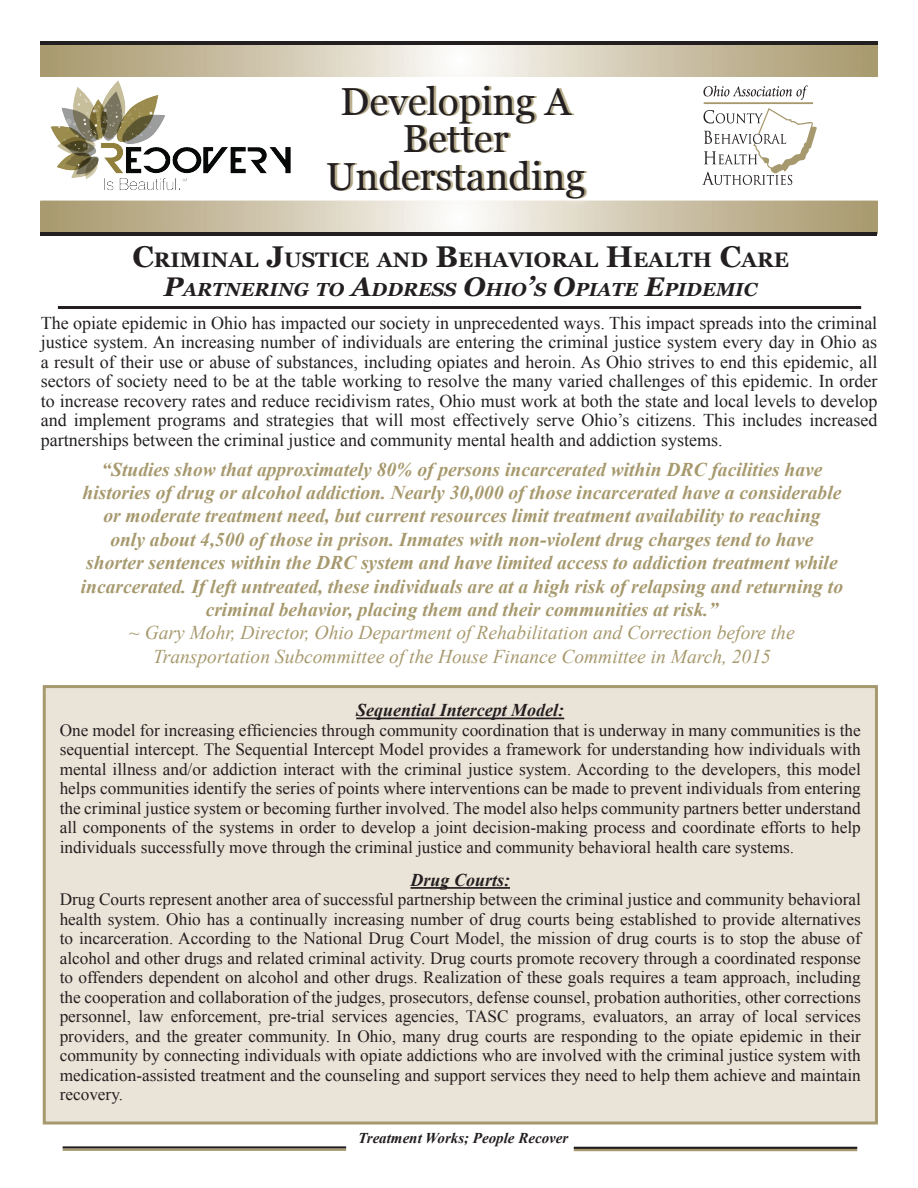
<style>
.page{position:relative;width:918px;height:1188px;background:#fff}
.page>*{position:absolute;margin:0;border:0;box-sizing:border-box;transform-origin:0 0}
.t1{font:39px/37.5px "Georgia";color:#231f20;text-align:center}
.t2{font:700 21px "Georgia";color:#231f20}
.t3{font:italic 700 19.5px/23.4px "Times New Roman";color:#a7996e;text-align:center}
.t4{font:italic 19.5px/23.4px "Times New Roman";color:#a7996e;text-align:center}
.t5{font:italic 700 18.9px "Georgia";color:#231f20}
.t6{font:18px/19.5px "Times New Roman";color:#231f20;text-align:justify}
.t7{font:italic 700 18px "Times New Roman";color:#231f20}
.t8{font:17.25px/19.5px "Times New Roman";color:#231f20;text-align:justify}
.t9{font:italic 700 15px "Times New Roman";color:#231f20}
.s1{font-size:30px}
.s2{font-size:27px}
</style>
<div class="page">
<hr style="left:63px;top:1146px;width:283px;height:3px;background:#231f20">
<hr style="left:63px;top:1149px;width:283px;height:2px;background:#a7996e">
<hr style="left:574px;top:1147px;width:283px;height:2px;background:#231f20">
<hr style="left:574px;top:1149px;width:283px;height:2px;background:#a7996e">
<div style="left:43px;top:685px;width:835px;height:440px;background:#eae4d8;border:3px solid #a7996e"></div>
<svg style="left:42px;top:203px;width:834px;height:29px;background:#cdc3aa"></svg>
<hr style="left:58px;top:306px;width:803px;height:3px;background:#231f20">
<svg style="left:702px;top:85px;width:115px;height:100px"></svg>
<img style="left:44px;top:80px;width:254px;height:121px">
<svg style="left:42px;top:46px;width:834px;height:29px;background:#cfc5ad"></svg>
<div style="left:40px;top:44px;width:838px;height:33px;border:1px solid #fff"></div>
<hr style="left:40px;top:232px;width:838px;height:4px;background:#231f20">
<hr style="left:40px;top:42px;width:838px;height:3px;background:#231f20">
<div style="left:318px;top:76px;width:276px;height:132px;background:#fff"></div>
<hr style="left:356px;top:718px;width:208px;height:1px;background:#231f20">
<hr style="left:411px;top:887px;width:99px;height:2px;background:#231f20">
<h1 class="t1" style="left:326px;top:84px;width:261px">Developing A<br>Better<br>Understanding</h1>
<p class="t2" style="left:132px;top:246px;width:658px"><span class="s1">C</span>RIMINAL <span class="s1">J</span>USTICE AND <span class="s1">B</span>EHAVIORAL <span class="s1">H</span>EALTH <span class="s1">C</span>ARE</p>
<p class="t5" style="left:164px;top:277px;width:595px"><span class="s2">P</span>ARTNERING TO <span class="s2">A</span>DDRESS <span class="s2">O</span>HIO<span class="s2">’</span>S <span class="s2">O</span>PIATE <span class="s2">E</span>PIDEMIC</p>
<p class="t6" style="left:41px;top:313px;width:838px">The opiate epidemic in Ohio has impacted our society in unprecedented ways. This impact spreads into the criminal justice system. An increasing number of individuals are entering the criminal justice system every day in Ohio as a result of their use or abuse of substances, including opiates and heroin. As Ohio strives to end this epidemic, all sectors of society need to be at the table working to resolve the many varied challenges of this epidemic. In order to increase recovery rates and reduce recidivism rates, Ohio must work at both the state and local levels to develop and implement programs and strategies that will most effectively serve Ohio’s citizens. This includes increased partnerships between the criminal justice and community mental health and addiction systems.</p>
<p class="t3" style="left:81px;top:457px;width:764px">“Studies show that approximately 80% of persons incarcerated within DRC facilities have histories of drug or alcohol addiction. Nearly 30,000 of those incarcerated have a considerable or moderate treatment need, but current resources limit treatment availability to reaching<br>only about 4,500 of those in prison. Inmates with non-violent drug charges tend to have shorter sentences within the DRC system and have limited access to addiction treatment while incarcerated. If left untreated, these individuals are at a high risk of relapsing and returning to criminal behavior, placing them and their communities at risk.”</p>
<p class="t4" style="left:129px;top:621px;width:667px">~ Gary Mohr, Director, Ohio Department of Rehabilitation and Correction before the<br>Transportation Subcommittee of the House Finance Committee in March, 2015</p>
<p class="t7" style="left:356px;top:698px;width:210px">Sequential Intercept Model:</p>
<p class="t8" style="left:60px;top:720px;width:803px">One model for increasing efficiencies through community coordination that is underway in many communities is the sequential intercept. The Sequential Intercept Model provides a framework for understanding how individuals with mental illness and/or addiction interact with the criminal justice system. According to the developers, this model helps communities identify the series of points where interventions can be made to prevent individuals from entering the criminal justice system or becoming further involved. The model also helps community partners better understand all components of the systems in order to develop a joint decision-making process and coordinate efforts to help individuals successfully move through the criminal justice and community behavioral health care systems.</p>
<p class="t7" style="left:411px;top:867px;width:101px">Drug Courts:</p>
<p class="t8" style="left:60px;top:890px;width:803px">Drug Courts represent another area of successful partnership between the criminal justice and community behavioral health system. Ohio has a continually increasing number of drug courts being established to provide alternatives to incarceration. According to the National Drug Court Model, the mission of drug courts is to stop the abuse of alcohol and other drugs and related criminal activity. Drug courts promote recovery through a coordinated response to offenders dependent on alcohol and other drugs. Realization of these goals requires a team approach, including the cooperation and collaboration of the judges, prosecutors, defense counsel, probation authorities, other corrections personnel, law enforcement, pre-trial services agencies, TASC programs, evaluators, an array of local services providers, and the greater community. In Ohio, many drug courts are responding to the opiate epidemic in their community by connecting individuals with opiate addictions who are involved with the criminal justice system with medication-assisted treatment and the counseling and support services they need to help them achieve and maintain recovery.</p>
<p class="t9" style="left:358px;top:1128px;width:212px">Treatment Works; People Recover</p>
</div>
